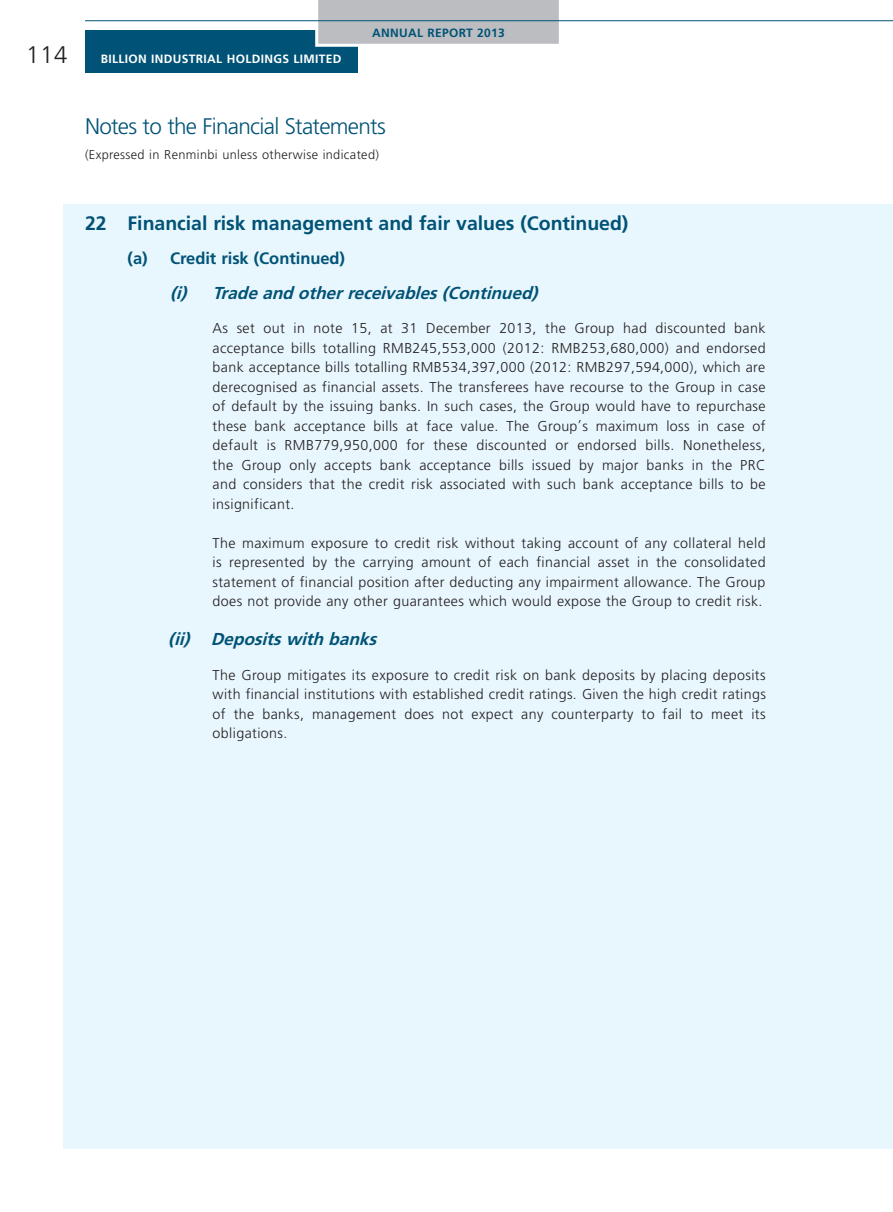
<style>
.page{position:relative;width:893px;height:1212px;background:#fff}
.page>*{position:absolute;margin:0;border:0;box-sizing:border-box;transform-origin:0 0}
.t1{font:300 24px "Frutiger LT Std";color:#231f20}
.t2{font:300 22.5px "Frutiger LT Std";letter-spacing:-.03em;color:#005376}
.Heading_1{font:700 19.5px "Frutiger LT Std";color:#005376}
.Heading_3{font:italic 700 17.25px "Frutiger LT Std";color:#005376}
.Heading_2{font:700 16.5px "Frutiger LT Std";color:#005376}
.Body_Text{font:300 14.25px/19.5px "Frutiger LT Std";letter-spacing:.03em;color:#231f20;text-align:justify}
.t3{font:300 12.75px "Frutiger LT Std";letter-spacing:.03em;color:#231f20}
.t4{font:700 12px "Frutiger LT Std";letter-spacing:.03em;color:#fff}
.t5{font:700 12px "Frutiger LT Std";letter-spacing:.03em;color:#005376}
</style>
<div class="page">
<div style="left:64px;top:204px;width:829px;height:944px;background:#e8f6fd"></div>
<div style="left:85px;top:30px;width:272px;height:42px;background:#005376"></div>
<svg style="left:315px;top:0;width:247px;height:47px"></svg>
<hr style="left:85px;top:20px;width:808px;height:1px;background:#005376">
<h1 class="t1" style="left:26px;top:41px;width:43px">114</h1>
<p class="t4" style="left:101px;top:52px;width:242px">BILLION INDUSTRIAL HOLDINGS LIMITED</p>
<p class="t5" style="left:372px;top:26px;width:134px">ANNUAL REPORT 2013</p>
<h2 class="t2" style="left:85px;top:113px;width:302px">Notes to the Financial Statements</h2>
<p class="t3" style="left:85px;top:147px;width:295px">(Expressed in Renminbi unless otherwise indicated)</p>
<p class="Heading_1" style="left:85px;top:212px;width:545px">22 Financial risk management and fair values (Continued)</p>
<p class="Heading_2" style="left:128px;top:249px;width:219px">(a) Credit risk (Continued)</p>
<p class="Heading_3" style="left:170px;top:283px;width:374px">(i) Trade and other receivables (Continued)</p>
<p class="Body_Text" style="left:213px;top:319px;width:555px">As set out in note 15, at 31 December 2013, the Group had discounted bank acceptance bills totalling RMB245,553,000 (2012: RMB253,680,000) and endorsed bank acceptance bills totalling RMB534,397,000 (2012: RMB297,594,000), which are derecognised as financial assets. The transferees have recourse to the Group in case of default by the issuing banks. In such cases, the Group would have to repurchase these bank acceptance bills at face value. The Group’s maximum loss in case of default is RMB779,950,000 for these discounted or endorsed bills. Nonetheless, the Group only accepts bank acceptance bills issued by major banks in the PRC and considers that the credit risk associated with such bank acceptance bills to be insignificant.</p>
<p class="Body_Text" style="left:213px;top:533px;width:554px">The maximum exposure to credit risk without taking account of any collateral held is represented by the carrying amount of each financial asset in the consolidated statement of financial position after deducting any impairment allowance. The Group does not provide any other guarantees which would expose the Group to credit risk.</p>
<p class="Heading_3" style="left:168px;top:629px;width:215px">(ii) Deposits with banks</p>
<p class="Body_Text" style="left:213px;top:665px;width:555px">The Group mitigates its exposure to credit risk on bank deposits by placing deposits with financial institutions with established credit ratings. Given the high credit ratings of the banks, management does not expect any counterparty to fail to meet its obligations.</p>
</div>
